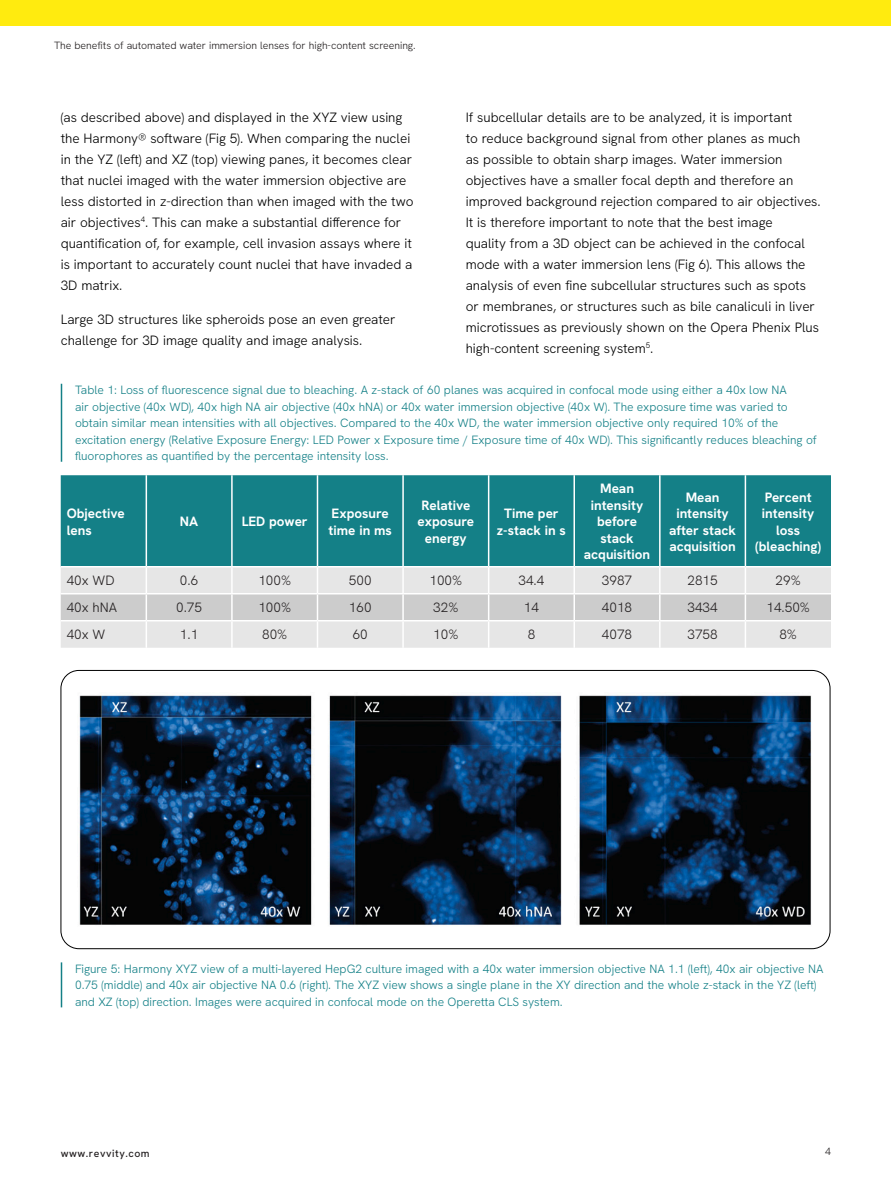
<style>
.page{position:relative;width:891px;height:1188px;background:#fff}
.page>*{position:absolute;margin:0;border:0;box-sizing:border-box;transform-origin:0 0}
.Body_Copy{font:300 13.5px/21px "Hanken Grotesk";color:#000}
.Table_Head{font:700 13.5px/16.5px "Hanken Grotesk";color:#fff;text-align:center}
.Table_Body_Black{font:300 13.5px "Hanken Grotesk";color:#231f20}
.Captions{font:300 12px/16.5px "Hanken Grotesk";color:#148087}
.t1{font:300 10.5px "Hanken Grotesk";letter-spacing:-.005em;color:#231f20}
.t2{font:500 10.5px "Hanken Grotesk";letter-spacing:.05em;color:#231f20}
</style>
<div class="page">
<div style="left:0;top:0;width:891px;height:26px;background:#ffeb0f"></div>
<hr style="left:61px;top:384px;width:1px;height:78px;background:#148087">
<div style="left:61px;top:475px;width:770px;height:91px;background:#148087"></div>
<hr style="left:146px;top:475px;width:1px;height:91px;background:#fff">
<hr style="left:231px;top:475px;width:2px;height:91px;background:#fff">
<hr style="left:317px;top:475px;width:1px;height:91px;background:#fff">
<hr style="left:402px;top:475px;width:2px;height:91px;background:#fff">
<hr style="left:488px;top:475px;width:1px;height:91px;background:#fff">
<hr style="left:573px;top:475px;width:2px;height:91px;background:#fff">
<hr style="left:659px;top:475px;width:2px;height:91px;background:#fff">
<hr style="left:745px;top:475px;width:1px;height:91px;background:#fff">
<svg style="left:61px;top:568px;width:770px;height:80px;background:#dfdfdf"></svg>
<hr style="left:61px;top:962px;width:1px;height:45px;background:#148087">
<img style="left:79px;top:695px;width:733px;height:230px">
<p class="t1" style="left:54px;top:39px;width:363px">The benefits of automated water immersion lenses for high-content screening.</p>
<p class="Body_Copy" style="left:61px;top:106px;width:354px">(as described above) and displayed in the XYZ view using the Harmony® software (Fig 5). When comparing the nuclei in the YZ (left) and XZ (top) viewing panes, it becomes clear that nuclei imaged with the water immersion objective are less distorted in z-direction than when imaged with the two air objectives<sup>4</sup>. This can make a substantial difference for quantification of, for example, cell invasion assays where it is important to accurately count nuclei that have invaded a 3D matrix.</p>
<p class="Body_Copy" style="left:61px;top:309px;width:336px">Large 3D structures like spheroids pose an even greater challenge for 3D image quality and image analysis.</p>
<p class="Body_Copy" style="left:466px;top:106px;width:357px">If subcellular details are to be analyzed, it is important<br>to reduce background signal from other planes as much<br>as possible to obtain sharp images. Water immersion objectives have a smaller focal depth and therefore an improved background rejection compared to air objectives.<br>It is therefore important to note that the best image<br>quality from a 3D object can be achieved in the confocal mode with a water immersion lens (Fig 6). This allows the analysis of even fine subcellular structures such as spots or membranes, or structures such as bile canaliculi in liver microtissues as previously shown on the Opera Phenix Plus high-content screening system<sup>5</sup>.</p>
<p class="Captions" style="left:75px;top:382px;width:743px">Table 1: Loss of fluorescence signal due to bleaching. A z-stack of 60 planes was acquired in confocal mode using either a 40x low NA<br>air objective (40x WD), 40x high NA air objective (40x hNA) or 40x water immersion objective (40x W). The exposure time was varied to obtain similar mean intensities with all objectives. Compared to the 40x WD, the water immersion objective only required 10% of the excitation energy (Relative Exposure Energy: LED Power x Exposure time / Exposure time of 40x WD). This significantly reduces bleaching of fluorophores as quantified by the percentage intensity loss.</p>
<p class="Table_Head" style="left:67px;top:505px;width:60px;text-align:left">Objective lens</p>
<p class="Table_Head" style="left:180px;top:513px;width:20px">NA</p>
<p class="Table_Head" style="left:242px;top:513px;width:68px">LED power</p>
<p class="Table_Head" style="left:329px;top:505px;width:65px;text-align:left">Exposure time in ms</p>
<p class="Table_Head" style="left:418px;top:497px;width:58px">Relative exposure energy</p>
<p class="Table_Head" style="left:497px;top:505px;width:71px">Time per z-stack in s</p>
<p class="Table_Head" style="left:584px;top:480px;width:68px">Mean intensity before stack acquisition</p>
<p class="Table_Head" style="left:669px;top:488px;width:69px">Mean intensity after stack acquisition</p>
<p class="Table_Head" style="left:755px;top:488px;width:68px">Percent intensity loss (bleaching)</p>
<p class="Table_Body_Black" style="left:67px;top:571px;width:49px">40x WD</p>
<p class="Table_Body_Black" style="left:180px;top:571px;width:20px">0.6</p>
<p class="Table_Body_Black" style="left:258px;top:571px;width:34px">100%</p>
<p class="Table_Body_Black" style="left:349px;top:571px;width:24px">500</p>
<p class="Table_Body_Black" style="left:430px;top:571px;width:34px">100%</p>
<p class="Table_Body_Black" style="left:518px;top:571px;width:27px">34.4</p>
<p class="Table_Body_Black" style="left:602px;top:571px;width:32px">3987</p>
<p class="Table_Body_Black" style="left:688px;top:571px;width:32px">2815</p>
<p class="Table_Body_Black" style="left:776px;top:571px;width:27px">29%</p>
<p class="Table_Body_Black" style="left:67px;top:598px;width:52px">40x hNA</p>
<p class="Table_Body_Black" style="left:176px;top:598px;width:27px">0.75</p>
<p class="Table_Body_Black" style="left:258px;top:598px;width:34px">100%</p>
<p class="Table_Body_Black" style="left:349px;top:598px;width:24px">160</p>
<p class="Table_Body_Black" style="left:433px;top:598px;width:27px">32%</p>
<p class="Table_Body_Black" style="left:524px;top:598px;width:17px">14</p>
<p class="Table_Body_Black" style="left:602px;top:598px;width:32px">4018</p>
<p class="Table_Body_Black" style="left:688px;top:598px;width:32px">3434</p>
<p class="Table_Body_Black" style="left:766px;top:598px;width:45px">14.50%</p>
<p class="Table_Body_Black" style="left:67px;top:625px;width:40px">40x W</p>
<p class="Table_Body_Black" style="left:180px;top:625px;width:20px">1.1</p>
<p class="Table_Body_Black" style="left:262px;top:625px;width:27px">80%</p>
<p class="Table_Body_Black" style="left:353px;top:625px;width:17px">60</p>
<p class="Table_Body_Black" style="left:433px;top:625px;width:27px">10%</p>
<p class="Table_Body_Black" style="left:528px;top:625px;width:9px">8</p>
<p class="Table_Body_Black" style="left:602px;top:625px;width:32px">4078</p>
<p class="Table_Body_Black" style="left:688px;top:625px;width:32px">3758</p>
<p class="Table_Body_Black" style="left:779px;top:625px;width:19px">8%</p>
<p class="Captions" style="left:75px;top:960px;width:750px">Figure 5: Harmony XYZ view of a multi-layered HepG2 culture imaged with a 40x water immersion objective NA 1.1 (left), 40x air objective NA<br>0.75 (middle) and 40x air objective NA 0.6 (right). The XYZ view shows a single plane in the XY direction and the whole z-stack in the YZ (left) and XZ (top) direction. Images were acquired in confocal mode on the Operetta CLS system.</p>
<p class="t2" style="left:61px;top:1147px;width:90px">www.revvity.com</p>
<p class="t1" style="left:825px;top:1145px;width:7px">4</p>
</div>
